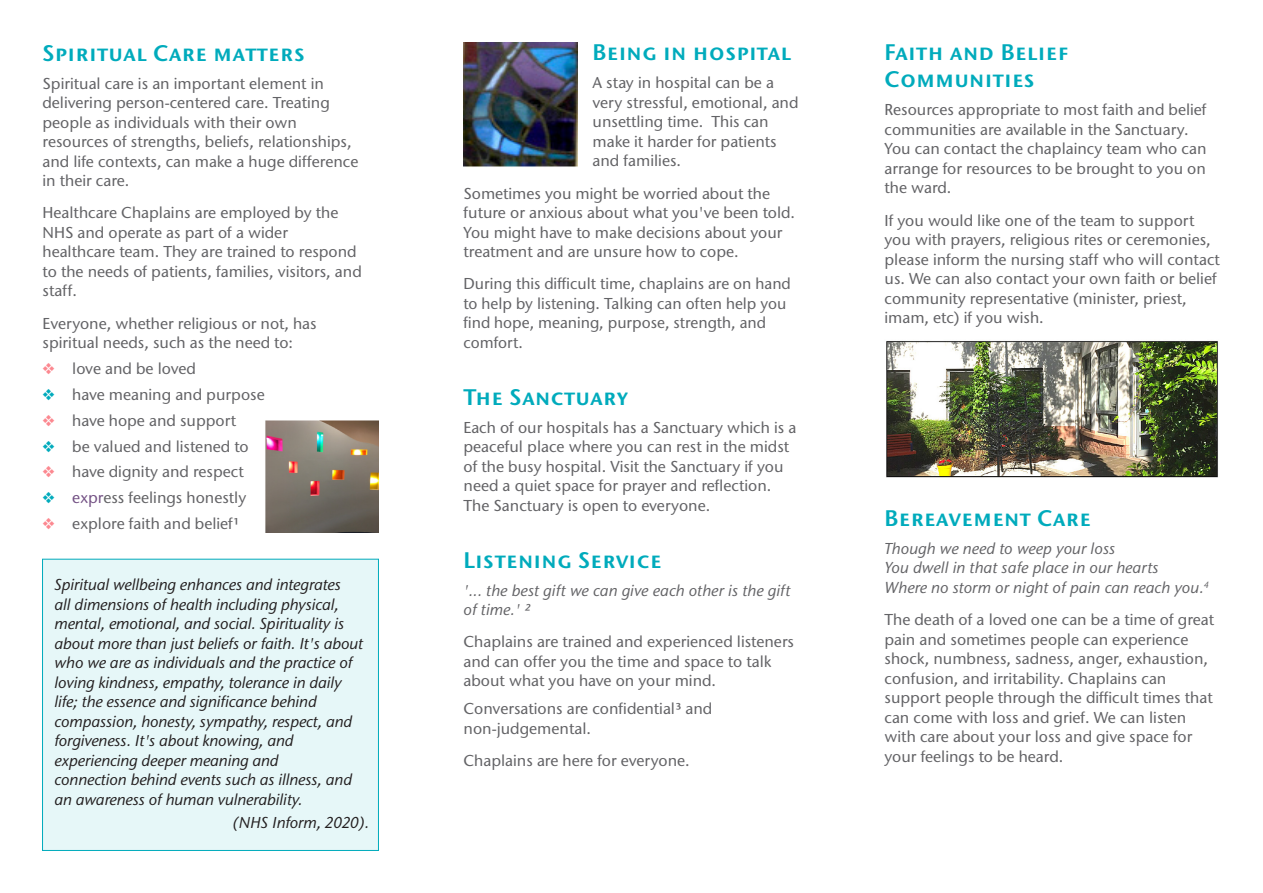
<style>
.page{position:relative;width:1263px;height:893px;background:#fff}
.page>*{position:absolute;margin:0;border:0;box-sizing:border-box;transform-origin:0 0}
.sub_title__riso{font:22.5px/27px "Stone Sans ITC Semi SC";letter-spacing:.015em;color:#00abbc}
.body_copy__riso{font:500 15.75px/19.5px "Stone Sans ITC";color:#636366}
.body_copy__riso-2{font:italic 500 15.75px "Stone Sans ITC";letter-spacing:-.01em;color:#231f20}
.body_copy__riso-3{font:italic 500 15.75px/19.5px "Stone Sans ITC";color:#636366}
.bulleted_body__riso{font:500 15.75px "Stone Sans ITC";color:#636366}
.s1{color:#745285}
</style>
<div class="page">
<div style="left:42px;top:559px;width:337px;height:292px;background:#e6f7f8;border:1px solid #00abbc"></div>
<img style="left:265px;top:420px;width:113px;height:113px">
<img style="left:886px;top:341px;width:332px;height:137px">
<img style="left:463px;top:43px;width:114px;height:124px">
<p class="sub_title__riso" style="left:43px;top:39px;width:264px">Spiritual Care matters</p>
<p class="body_copy__riso" style="left:43px;top:73px;width:283px">Spiritual care is an important element in</p>
<p class="body_copy__riso" style="left:43px;top:93px;width:289px">delivering person-centered care. Treating</p>
<p class="body_copy__riso" style="left:43px;top:112px;width:256px">people as individuals with their own</p>
<p class="body_copy__riso" style="left:43px;top:132px;width:311px">resources of strengths, beliefs, relationships,</p>
<p class="body_copy__riso" style="left:43px;top:151px;width:317px">and life contexts, can make a huge difference</p>
<p class="body_copy__riso" style="left:43px;top:171px;width:88px">in their care.</p>
<p class="body_copy__riso" style="left:43px;top:203px;width:297px">Healthcare Chaplains are employed by the</p>
<p class="body_copy__riso" style="left:43px;top:222px;width:247px">NHS and operate as part of a wider</p>
<p class="body_copy__riso" style="left:43px;top:242px;width:316px">healthcare team. They are trained to respond</p>
<p class="body_copy__riso" style="left:43px;top:261px;width:321px">to the needs of patients, families, visitors, and</p>
<p class="body_copy__riso" style="left:43px;top:281px;width:36px">staff.</p>
<p class="body_copy__riso" style="left:43px;top:313px;width:276px">Everyone, whether religious or not, has</p>
<p class="body_copy__riso" style="left:43px;top:333px;width:252px">spiritual needs, such as the need to:</p>
<p class="bulleted_body__riso" style="left:72px;top:359px;width:125px">love and be loved</p>
<p class="bulleted_body__riso" style="left:72px;top:385px;width:194px">have meaning and purpose</p>
<p class="bulleted_body__riso" style="left:72px;top:411px;width:165px">have hope and support</p>
<p class="bulleted_body__riso" style="left:72px;top:436px;width:178px">be valued and listened to</p>
<p class="bulleted_body__riso" style="left:72px;top:462px;width:173px">have dignity and respect</p>
<p class="bulleted_body__riso" style="left:72px;top:488px;width:176px"><span class="s1">expr</span>ess feelings honestly</p>
<p class="bulleted_body__riso" style="left:72px;top:514px;width:169px">explore faith and belief¹</p>
<p class="body_copy__riso-2" style="left:55px;top:575px;width:288px">Spiritual wellbeing enhances and integrates</p>
<p class="body_copy__riso-2" style="left:55px;top:595px;width:286px">all dimensions of health including physical,</p>
<p class="body_copy__riso-2" style="left:55px;top:614px;width:291px">mental, emotional, and social. Spirituality is</p>
<p class="body_copy__riso-2" style="left:55px;top:634px;width:310px">about more than just beliefs or faith. It's about</p>
<p class="body_copy__riso-2" style="left:55px;top:653px;width:300px">who we are as individuals and the practice of</p>
<p class="body_copy__riso-2" style="left:55px;top:673px;width:289px">loving kindness, empathy, tolerance in daily</p>
<p class="body_copy__riso-2" style="left:55px;top:692px;width:264px">life; the essence and significance behind</p>
<p class="body_copy__riso-2" style="left:55px;top:712px;width:299px">compassion, honesty, sympathy, respect, and</p>
<p class="body_copy__riso-2" style="left:55px;top:731px;width:241px">forgiveness. It's about knowing, and</p>
<p class="body_copy__riso-2" style="left:55px;top:751px;width:226px">experiencing deeper meaning and</p>
<p class="body_copy__riso-2" style="left:55px;top:770px;width:299px">connection behind events such as illness, and</p>
<p class="body_copy__riso-2" style="left:55px;top:790px;width:250px">an awareness of human vulnerability.</p>
<p class="body_copy__riso-2" style="left:233px;top:813px;width:138px">(NHS Inform, 2020).</p>
<p class="sub_title__riso" style="left:592px;top:39px;width:200px">Being in hospital</p>
<p class="body_copy__riso" style="left:592px;top:73px;width:207px">A stay in hospital can be a very stressful, emotional, and unsettling time. This can make it harder for patients and families.</p>
<p class="body_copy__riso" style="left:463px;top:183px;width:333px">Sometimes you might be worried about the future or anxious about what you've been told.<br>You might have to make decisions about your treatment and are unsure how to cope.</p>
<p class="body_copy__riso" style="left:463px;top:274px;width:329px">During this difficult time, chaplains are on hand</p>
<p class="body_copy__riso" style="left:463px;top:294px;width:324px">to help by listening. Talking can often help you find hope, meaning, purpose, strength, and comfort.</p>
<p class="sub_title__riso" style="left:463px;top:383px;width:166px">The Sanctuary</p>
<p class="body_copy__riso" style="left:463px;top:417px;width:334px">Each of our hospitals has a Sanctuary which is a peaceful place where you can rest in the midst of the busy hospital. Visit the Sanctuary if you need a quiet space for prayer and reflection.<br>The Sanctuary is open to everyone.</p>
<p class="sub_title__riso" style="left:463px;top:546px;width:200px">Listening Service</p>
<p class="body_copy__riso-3" style="left:463px;top:580px;width:328px">'... the best gift we can give each other is the gift of time.' ²</p>
<p class="body_copy__riso" style="left:463px;top:632px;width:332px">Chaplains are trained and experienced listeners</p>
<p class="body_copy__riso" style="left:463px;top:651px;width:310px">and can offer you the time and space to talk</p>
<p class="body_copy__riso" style="left:463px;top:671px;width:254px">about what you have on your mind.</p>
<p class="body_copy__riso" style="left:463px;top:699px;width:250px">Conversations are confidential³ and non-judgemental.</p>
<p class="body_copy__riso" style="left:463px;top:751px;width:228px">Chaplains are here for everyone.</p>
<p class="sub_title__riso" style="left:884px;top:39px;width:185px">Faith and Belief<br>Communities</p>
<p class="body_copy__riso" style="left:884px;top:100px;width:324px">Resources appropriate to most faith and belief</p>
<p class="body_copy__riso" style="left:884px;top:120px;width:306px">communities are available in the Sanctuary.</p>
<p class="body_copy__riso" style="left:884px;top:139px;width:323px">You can contact the chaplaincy team who can</p>
<p class="body_copy__riso" style="left:884px;top:159px;width:323px">arrange for resources to be brought to you on</p>
<p class="body_copy__riso" style="left:884px;top:178px;width:68px">the ward.</p>
<p class="body_copy__riso" style="left:884px;top:210px;width:328px">If you would like one of the team to support you with prayers, religious rites or ceremonies,</p>
<p class="body_copy__riso" style="left:884px;top:249px;width:337px">please inform the nursing staff who will contact</p>
<p class="body_copy__riso" style="left:884px;top:269px;width:334px">us. We can also contact your own faith or belief</p>
<p class="body_copy__riso" style="left:884px;top:288px;width:304px">community representative (minister, priest,</p>
<p class="body_copy__riso" style="left:884px;top:308px;width:161px">imam, etc) if you wish.</p>
<p class="sub_title__riso" style="left:884px;top:504px;width:208px">Bereavement Care</p>
<p class="body_copy__riso-3" style="left:884px;top:538px;width:232px">Though we need to weep your loss</p>
<p class="body_copy__riso-3" style="left:884px;top:558px;width:276px">You dwell in that safe place in our hearts</p>
<p class="body_copy__riso-3" style="left:884px;top:577px;width:326px">Where no storm or night of pain can reach you.<sup>4</sup></p>
<p class="body_copy__riso" style="left:884px;top:610px;width:331px">The death of a loved one can be a time of great</p>
<p class="body_copy__riso" style="left:884px;top:629px;width:305px">pain and sometimes people can experience</p>
<p class="body_copy__riso" style="left:884px;top:649px;width:325px">shock, numbness, sadness, anger, exhaustion,</p>
<p class="body_copy__riso" style="left:884px;top:668px;width:330px">confusion, and irritability. Chaplains can support people through the difficult times that can come with loss and grief. We can listen with care about your loss and give space for your feelings to be heard.</p>
</div>
